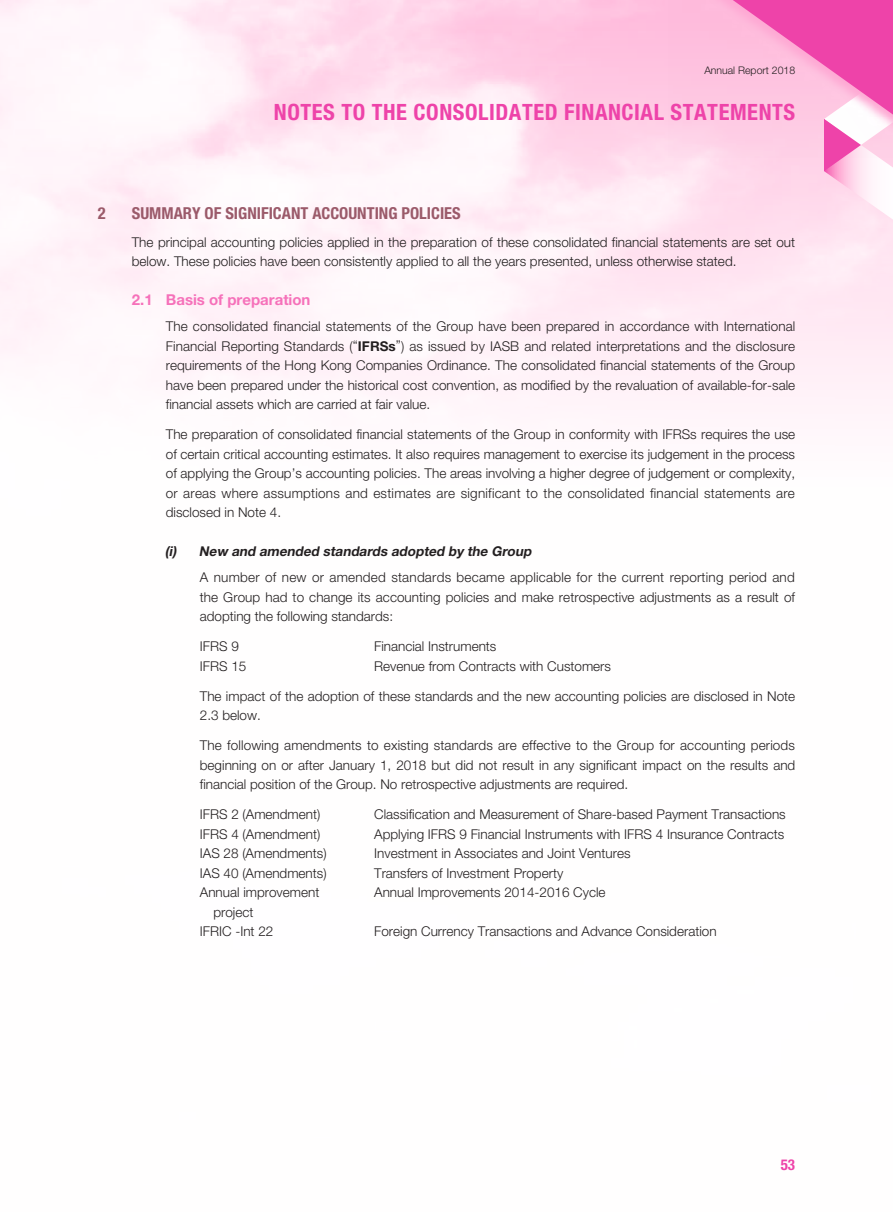
<style>
.page{position:relative;width:893px;height:1212px;background:#fff}
.page>*{position:absolute;margin:0;border:0;box-sizing:border-box;transform-origin:0 0}
.副主標題{font:700 condensed 22.5px "Helvetica Neue LT Std";letter-spacing:.025em;color:#ee43a9}
._3__標題{font:700 condensed 16.5px "Helvetica Neue LT Std";color:#9b5a6a}
._4__副標題{font:700 15px "Helvetica Neue LT Std";color:#f671ba}
.t1{font:700 condensed 15px "Helvetica Neue LT Std";color:#ee43a9}
._1__內文{font:300 13.5px/19.5px "Helvetica Neue LT Std";color:#231f20;text-align:justify}
._5__副副標題{font:italic 700 13.5px "Helvetica Neue LT Std";color:#231f20}
.t2{font:300 10.5px "Helvetica Neue LT Std";color:#231f20}
.s1{font-weight:700}
</style>
<div class="page">
<div style="left:668px;top:0;width:225px;height:158px;background:linear-gradient(to bottom,#feb6d9,#fed6e9)"></div>
<svg style="left:703px;top:0;width:190px;height:235px"></svg>
<p class="t2" style="left:704px;top:64px;width:92px">Annual Report 2018</p>
<p class="副主標題" style="left:274px;top:98px;width:523px">NOTES TO THE CONSOLIDATED FINANCIAL STATEMENTS</p>
<p class="_3__標題" style="left:98px;top:203px;width:9px">2</p>
<p class="_3__標題" style="left:132px;top:203px;width:330px">SUMMARY OF SIGNIFICANT ACCOUNTING POLICIES</p>
<p class="_1__內文" style="left:132px;top:232px;width:665px">The principal accounting policies applied in the preparation of these consolidated financial statements are set out below. These policies have been consistently applied to all the years presented, unless otherwise stated.</p>
<p class="_4__副標題" style="left:132px;top:291px;width:180px">2.1 Basis of preparation</p>
<p class="_1__內文" style="left:166px;top:316px;width:631px">The consolidated financial statements of the Group have been prepared in accordance with International Financial Reporting Standards (“<span class="s1">IFRSs</span>”) as issued by IASB and related interpretations and the disclosure requirements of the Hong Kong Companies Ordinance. The consolidated financial statements of the Group have been prepared under the historical cost convention, as modified by the revaluation of available-for-sale financial assets which are carried at fair value.</p>
<p class="_1__內文" style="left:166px;top:424px;width:631px">The preparation of consolidated financial statements of the Group in conformity with IFRSs requires the use of certain critical accounting estimates. It also requires management to exercise its judgement in the process of applying the Group’s accounting policies. The areas involving a higher degree of judgement or complexity, or areas where assumptions and estimates are significant to the consolidated financial statements are disclosed in Note 4.</p>
<p class="_5__副副標題" style="left:165px;top:543px;width:371px">(i) New and amended standards adopted by the Group</p>
<p class="_1__內文" style="left:200px;top:567px;width:597px">A number of new or amended standards became applicable for the current reporting period and the Group had to change its accounting policies and make retrospective adjustments as a result of adopting the following standards:</p>
<p class="_1__內文" style="left:200px;top:636px;width:41px">IFRS 9</p>
<p class="_1__內文" style="left:374px;top:636px;width:124px">Financial Instruments</p>
<p class="_1__內文" style="left:200px;top:656px;width:48px">IFRS 15</p>
<p class="_1__內文" style="left:374px;top:656px;width:238px">Revenue from Contracts with Customers</p>
<p class="_1__內文" style="left:200px;top:686px;width:597px">The impact of the adoption of these standards and the new accounting policies are disclosed in Note<br>2.3 below.</p>
<p class="_1__內文" style="left:200px;top:735px;width:597px">The following amendments to existing standards are effective to the Group for accounting periods beginning on or after January 1, 2018 but did not result in any significant impact on the results and financial position of the Group. No retrospective adjustments are required.</p>
<p class="_1__內文" style="left:200px;top:804px;width:122px">IFRS 2 (Amendment)</p>
<p class="_1__內文" style="left:374px;top:804px;width:413px">Classification and Measurement of Share-based Payment Transactions</p>
<p class="_1__內文" style="left:200px;top:824px;width:122px">IFRS 4 (Amendment)</p>
<p class="_1__內文" style="left:374px;top:824px;width:412px">Applying IFRS 9 Financial Instruments with IFRS 4 Insurance Contracts</p>
<p class="_1__內文" style="left:200px;top:843px;width:128px">IAS 28 (Amendments)</p>
<p class="_1__內文" style="left:374px;top:843px;width:258px">Investment in Associates and Joint Ventures</p>
<p class="_1__內文" style="left:200px;top:863px;width:128px">IAS 40 (Amendments)</p>
<p class="_1__內文" style="left:374px;top:863px;width:191px">Transfers of Investment Property</p>
<p class="_1__內文" style="left:200px;top:882px;width:121px">Annual improvement</p>
<p class="_1__內文" style="left:374px;top:882px;width:233px">Annual Improvements 2014-2016 Cycle</p>
<p class="_1__內文" style="left:213px;top:902px;width:42px">project</p>
<p class="_1__內文" style="left:200px;top:921px;width:75px">IFRIC -Int 22</p>
<p class="_1__內文" style="left:374px;top:921px;width:344px">Foreign Currency Transactions and Advance Consideration</p>
<p class="t1" style="left:781px;top:1156px;width:16px">53</p>
</div>
